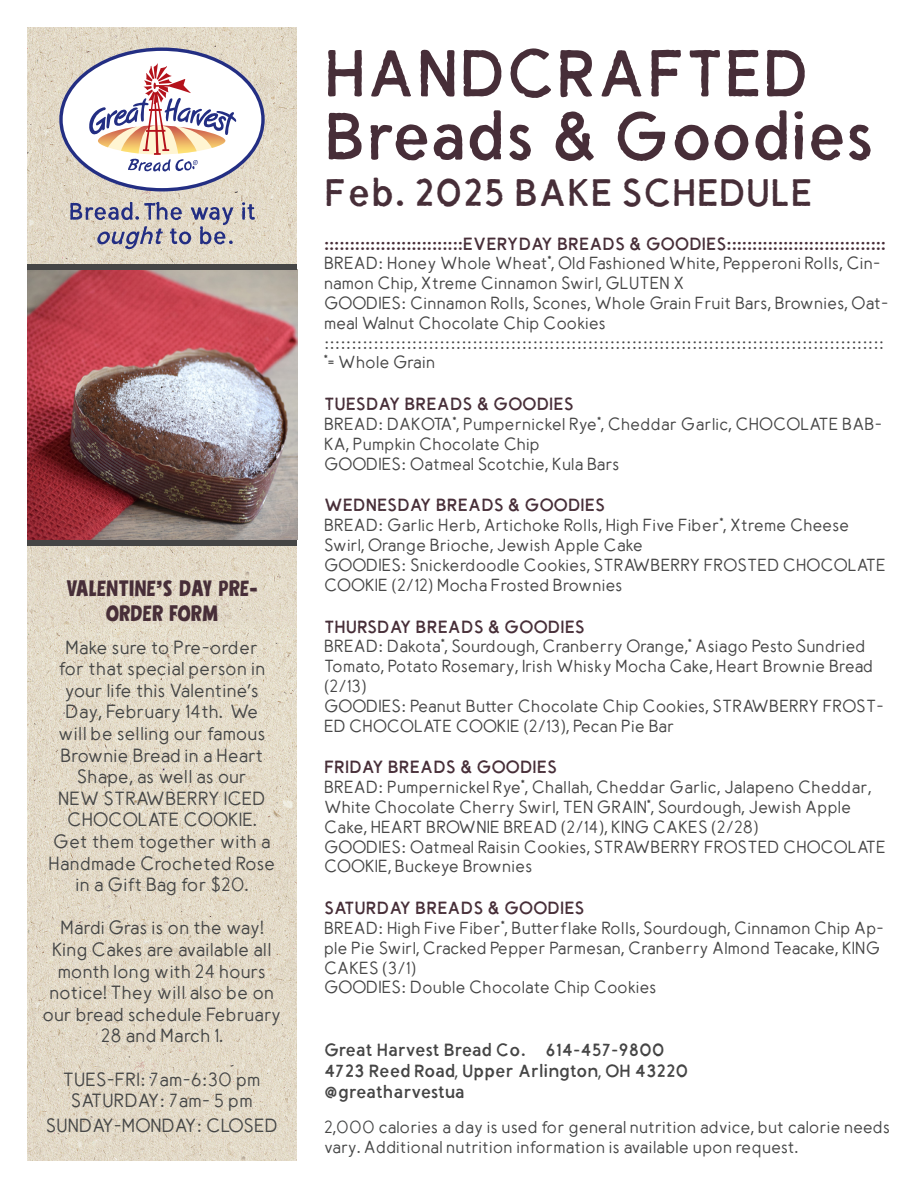
<style>
.page{position:relative;width:918px;height:1188px;background:#fff}
.page>*{position:absolute;margin:0;border:0;box-sizing:border-box;transform-origin:0 0}
.t1{font:67.5px/63px "GH Simple Rustic";letter-spacing:-.045em;color:#472e38}
.t2{font:39px "GH Simple Rustic";color:#472e38}
.t3{font:21px/25.2px "GH Mod Display";color:#472e38;text-align:center}
.t4{font:600 18px/21.6px "GH Simple";color:#454646;text-align:center}
.t5{font:18px "GH Simple Rustic";color:#472e38}
.t6{font:18px/21px "GH Simple Rustic";letter-spacing:-.025em;color:#454545}
.t7{font:600 16.5px/19.8px "GH Simple";color:#454545}
.t8{font:600 16.5px/19.8px "GH Simple";color:#454646}
</style>
<div class="page">
<img style="left:27px;top:27px;width:270px;height:1134px">
<svg style="left:59px;top:48px;width:206px;height:143px"></svg>
<svg style="left:242px;top:202px;width:13px;height:18px"></svg>
<svg style="left:70px;top:202px;width:163px;height:47px"></svg>
<img style="left:27px;top:270px;width:270px;height:270px">
<div style="left:27px;top:265px;width:270px;height:5px;background:#454545"></div>
<div style="left:27px;top:540px;width:270px;height:5px;background:#454545"></div>
<p class="t3" style="left:66px;top:575px;width:193px">VALENTINE’S DAY PRE-<br>ORDER FORM</p>
<p class="t4" style="left:49px;top:638px;width:228px">Make sure to Pre-order<br>for that special person in your life this Valentine’s<br>Day, February 14th. We<br>will be selling our famous<br>Brownie Bread in a Heart<br>Shape, as well as our<br>NEW STRAWBERRY ICED<br>CHOCOLATE COOKIE.<br>Get them together with a<br>Handmade Crocheted Rose in a Gift Bag for $20.</p>
<p class="t4" style="left:43px;top:918px;width:240px">Mardi Gras is on the way!<br>King Cakes are available all month long with 24 hours notice! They will also be on our bread schedule February<br>28 and March 1.</p>
<p class="t4" style="left:63px;top:1070px;width:200px">TUES-FRI: 7am-6:30 pm<br>SATURDAY: 7am- 5 pm</p>
<p class="t4" style="left:46px;top:1116px;width:234px">SUNDAY-MONDAY: CLOSED</p>
<h1 class="t1" style="left:324px;top:44px;width:553px">Handcrafted<br>Breads &amp; Goodies</h1>
<h2 class="t2" style="left:324px;top:171px;width:490px">Feb. 2025 BAKE SCHEDULE</h2>
<p class="t5" style="left:324px;top:233px;width:564px">:::::::::::::::::::::::::::EVERYDAY BREADS &amp; GOODIES:::::::::::::::::::::::::::::::</p>
<p class="t7" style="left:324px;top:255px;width:566px">BREAD: Honey Whole Wheat*, Old Fashioned White, Pepperoni Rolls, Cin&shy;namon Chip, Xtreme Cinnamon Swirl, GLUTEN X<br>GOODIES: Cinnamon Rolls, Scones, Whole Grain Fruit Bars, Brownies, Oat&shy;meal Walnut Chocolate Chip Cookies :::::::::::::::::::::::::::::::::::::::::::::::::::::::::::::::::::::::::::::::::::::::::::::::::::::: *= Whole Grain</p>
<p class="t5" style="left:324px;top:394px;width:252px">TUESDAY BREADS &amp; GOODIES</p>
<p class="t7" style="left:324px;top:415px;width:560px">BREAD: DAKOTA*, Pumpernickel Rye*, Cheddar Garlic, CHOCOLATE BAB-<br>KA, Pumpkin Chocolate Chip<br>GOODIES: Oatmeal Scotchie, Kula Bars</p>
<p class="t5" style="left:324px;top:495px;width:283px">WEDNESDAY BREADS &amp; GOODIES</p>
<p class="t7" style="left:324px;top:517px;width:563px">BREAD: Garlic Herb, Artichoke Rolls, High Five Fiber*, Xtreme Cheese Swirl, Orange Brioche, Jewish Apple Cake<br>GOODIES: Snickerdoodle Cookies, STRAWBERRY FROSTED CHOCOLATE COOKIE (2/12) Mocha Frosted Brownies</p>
<p class="t5" style="left:324px;top:616px;width:263px">THURSDAY BREADS &amp; GOODIES</p>
<p class="t7" style="left:324px;top:638px;width:561px">BREAD: Dakota*, Sourdough, Cranberry Orange,* Asiago Pesto Sundried Tomato, Potato Rosemary, Irish Whisky Mocha Cake, Heart Brownie Bread (2/13)<br>GOODIES: Peanut Butter Chocolate Chip Cookies, STRAWBERRY FROST-ED CHOCOLATE COOKIE (2/13), Pecan Pie Bar</p>
<p class="t5" style="left:324px;top:757px;width:235px">FRIDAY BREADS &amp; GOODIES</p>
<p class="t7" style="left:324px;top:779px;width:564px">BREAD: Pumpernickel Rye*, Challah, Cheddar Garlic, Jalapeno Cheddar, White Chocolate Cherry Swirl, TEN GRAIN*, Sourdough, Jewish Apple Cake, HEART BROWNIE BREAD (2/14), KING CAKES (2/28)<br>GOODIES: Oatmeal Raisin Cookies, STRAWBERRY FROSTED CHOCOLATE COOKIE, Buckeye Brownies</p>
<p class="t5" style="left:324px;top:898px;width:262px">SATURDAY BREADS &amp; GOODIES</p>
<p class="t7" style="left:324px;top:919px;width:561px">BREAD: High Five Fiber*, Butterflake Rolls, Sourdough, Cinnamon Chip Ap&shy;ple Pie Swirl, Cracked Pepper Parmesan, Cranberry Almond Teacake, KING CAKES (3/1)<br>GOODIES: Double Chocolate Chip Cookies</p>
<p class="t6" style="left:324px;top:1040px;width:366px">Great Harvest Bread Co. 614-457-9800<br>4723 Reed Road, Upper Arlington, OH 43220 @greatharvestua</p>
<p class="t8" style="left:324px;top:1118px;width:568px">2,000 calories a day is used for general nutrition advice, but calorie needs vary. Additional nutrition information is available upon request.</p>
</div>
